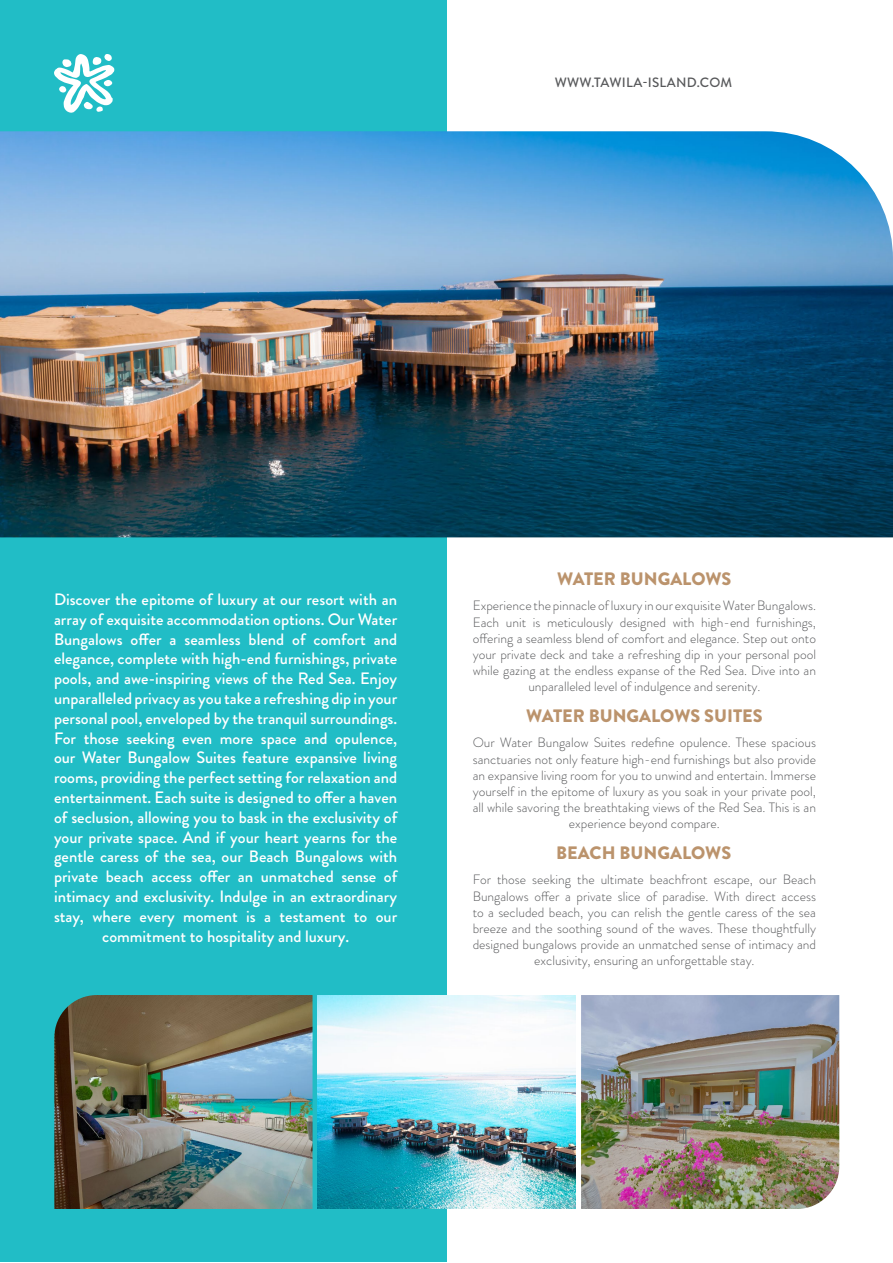
<style>
.page{position:relative;width:893px;height:1263px;background:#fff}
.page>*{position:absolute;margin:0;border:0;box-sizing:border-box;transform-origin:0 0}
.t1{font:900 18px "Brandon Grotesque";color:#bb936c}
.t2{font:500 16.5px/19.8px "Brandon Grotesque";color:#fff;text-align:center}
.t3{font:300 13.5px/16.2px "Brandon Grotesque";color:#57585a;text-align:center}
.t4{font:500 13.5px "Brandon Grotesque";letter-spacing:.02em;color:#57585a}
</style>
<div class="page">
<div style="left:0;top:1px;width:446px;height:1261px;background:#21bdc6"></div>
<img style="left:0;top:131px;width:893px;height:406px">
<img style="left:54px;top:995px;width:259px;height:214px">
<img style="left:318px;top:995px;width:258px;height:214px">
<img style="left:581px;top:995px;width:258px;height:214px">
<svg style="left:54px;top:54px;width:60px;height:59px"></svg>
<p class="t4" style="left:555px;top:74px;width:179px">WWW.TAWILA-ISLAND.COM</p>
<p class="t1" style="left:557px;top:566px;width:176px">WATER BUNGALOWS</p>
<p class="t2" style="left:54px;top:590px;width:345px">Discover the epitome of luxury at our resort with an array of exquisite accommodation options. Our Water Bungalows offer a seamless blend of comfort and elegance, complete with high-end furnishings, private pools, and awe-inspiring views of the Red Sea. Enjoy unparalleled privacy as you take a refreshing dip in your personal pool, enveloped by the tranquil surroundings.<br>For those seeking even more space and opulence, our Water Bungalow Suites feature expansive living rooms, providing the perfect setting for relaxation and entertainment. Each suite is designed to offer a haven of seclusion, allowing you to bask in the exclusivity of your private space. And if your heart yearns for the gentle caress of the sea, our Beach Bungalows with private beach access offer an unmatched sense of intimacy and exclusivity. Indulge in an extraordinary stay, where every moment is a testament to our commitment to hospitality and luxury.</p>
<p class="t3" style="left:473px;top:598px;width:345px">Experience the pinnacle of luxury in our exquisite Water Bungalows.<br>Each unit is meticulously designed with high-end furnishings, offering a seamless blend of comfort and elegance. Step out onto your private deck and take a refreshing dip in your personal pool while gazing at the endless expanse of the Red Sea. Dive into an unparalleled level of indulgence and serenity.</p>
<p class="t1" style="left:526px;top:703px;width:238px">WATER BUNGALOWS SUITES</p>
<p class="t3" style="left:473px;top:735px;width:345px">Our Water Bungalow Suites redefine opulence. These spacious sanctuaries not only feature high-end furnishings but also provide an expansive living room for you to unwind and entertain. Immerse yourself in the epitome of luxury as you soak in your private pool, all while savoring the breathtaking views of the Red Sea. This is an experience beyond compare.</p>
<p class="t1" style="left:556px;top:840px;width:177px">BEACH BUNGALOWS</p>
<p class="t3" style="left:473px;top:872px;width:345px">For those seeking the ultimate beachfront escape, our Beach Bungalows offer a private slice of paradise. With direct access to a secluded beach, you can relish the gentle caress of the sea breeze and the soothing sound of the waves. These thoughtfully designed bungalows provide an unmatched sense of intimacy and exclusivity, ensuring an unforgettable stay.</p>
</div>
